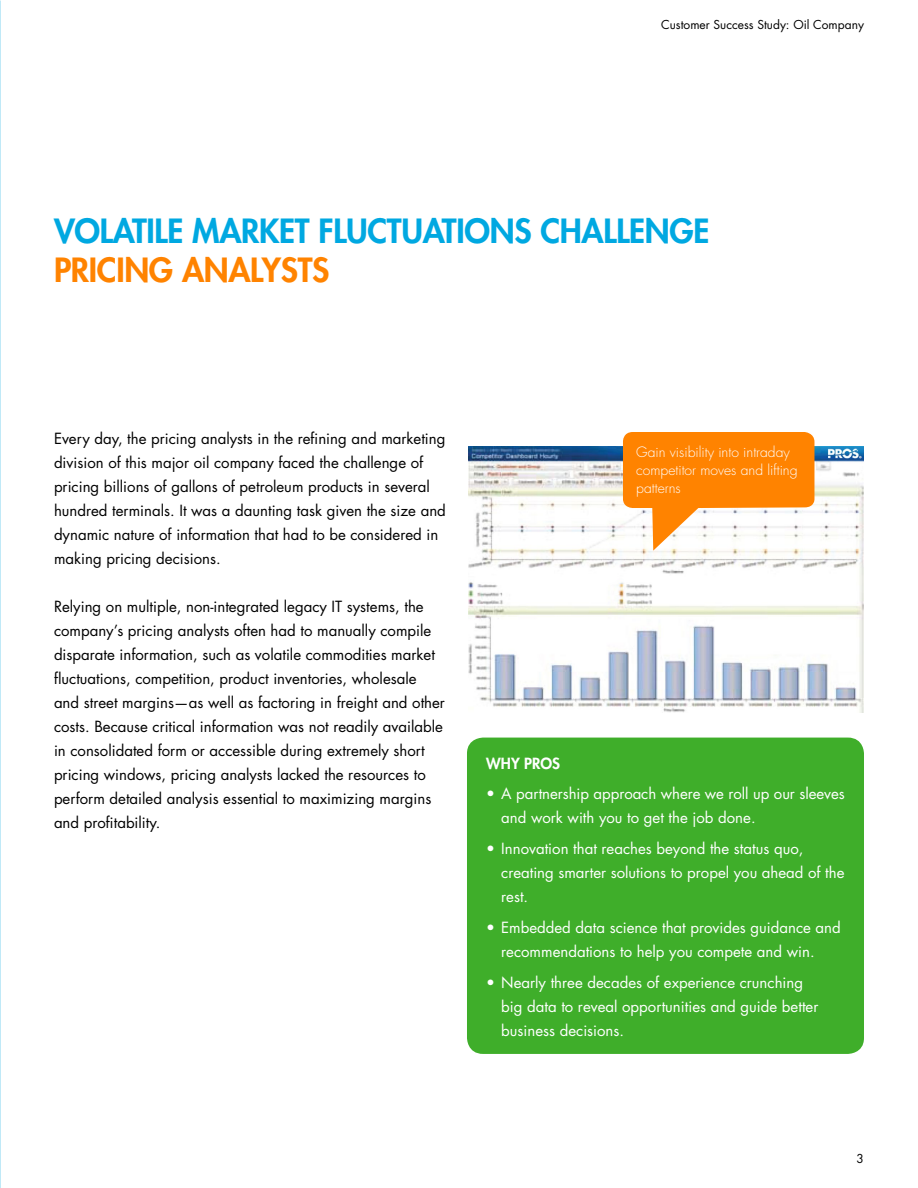
<style>
.page{position:relative;width:918px;height:1188px;background:#fff}
.page>*{position:absolute;margin:0;border:0;box-sizing:border-box;transform-origin:0 0}
.t1{font:800 32.55px "Futura Std";letter-spacing:-.01em;color:#00a8e1}
.t2{font:800 32.55px "Futura Std";letter-spacing:-.01em;color:#ff8300}
.t3{font:15px/24px "Futura Std";color:#000}
.t4{font:15px/24px "Futura Std";color:#fff}
.t5{font:800 15px "Futura Std";color:#fff}
.t6{font:300 13.95px/18px "Futura Std";color:#fff}
.t7{font:12px "Futura Std";color:#000}
</style>
<div class="page">
<img style="left:468px;top:447px;width:396px;height:265px">
<svg style="left:623px;top:432px;width:191px;height:119px"></svg>
<div style="left:467px;top:738px;width:397px;height:316px;background:#3fae2a;border-radius:16px"></div>
<p class="t7" style="left:661px;top:17px;width:204px">Customer Success Study: Oil Company</p>
<h1 class="t1" style="left:54px;top:210px;width:657px">VOLATILE MARKET FLUCTUATIONS CHALLENGE</h1>
<h1 class="t2" style="left:54px;top:250px;width:277px">PRIC ING ANALYSTS</h1>
<p class="t3" style="left:54px;top:427px;width:393px">Every day, the pricing analysts in the refining and marketing division of this major oil company faced the challenge of pricing billions of gallons of petroleum products in several hundred terminals. It was a daunting task given the size and dynamic nature of information that had to be considered in making pricing decisions.</p>
<p class="t3" style="left:54px;top:595px;width:393px">Relying on multiple, non-integrated legacy IT systems, the company’s pricing analysts often had to manually compile disparate information, such as volatile commodities market fluctuations, competition, product inventories, wholesale and street margins—as well as factoring in freight and other costs. Because critical information was not readily available in consolidated form or accessible during extremely short pricing windows, pricing analysts lacked the resources to perform detailed analysis essential to maximizing margins and profitability.</p>
<p class="t6" style="left:636px;top:443px;width:163px">Gain visibility into intraday competitor moves and lifting patterns</p>
<p class="t5" style="left:486px;top:754px;width:48px">WHY PROS</p>
<p class="t4" style="left:501px;top:782px;width:345px;text-indent:-15px">• A partnership approach where we roll up our sleeves and work with you to get the job done.</p>
<p class="t4" style="left:501px;top:837px;width:345px;text-indent:-15px">• Innovation that reaches beyond the status quo, creating smarter solutions to propel you ahead of the rest.</p>
<p class="t4" style="left:501px;top:916px;width:341px;text-indent:-15px">• Embedded data science that provides guidance and recommendations to help you compete and win.</p>
<p class="t4" style="left:501px;top:970px;width:319px;text-indent:-15px">• Nearly three decades of experience crunching big data to reveal opportunities and guide better business decisions.</p>
<p class="t7" style="left:857px;top:1151px;width:9px">3</p>
</div>
